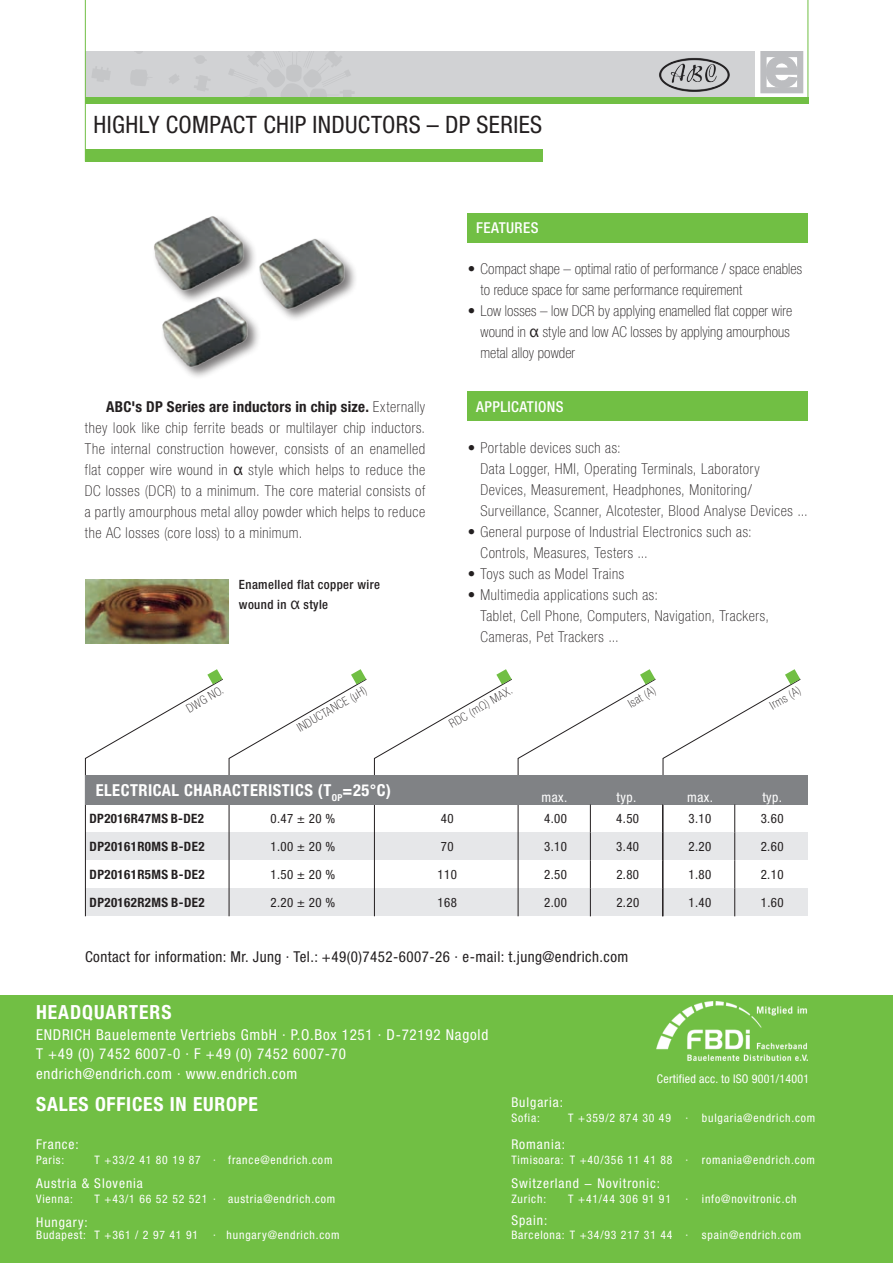
<style>
.page{position:relative;width:893px;height:1263px;background:#fff}
.page>*{position:absolute;margin:0;border:0;box-sizing:border-box;transform-origin:0 0}
.t1{font:condensed 24px "Helvetica Neue LT Std";letter-spacing:.015em;color:#231f20}
.t2{font:700 condensed 19.5px "Helvetica Neue LT Std";letter-spacing:.04em;color:#fff}
.t3{font:700 condensed 16.5px "Helvetica Neue LT Std";letter-spacing:.03em;color:#fff}
.t4{font:100 condensed 15px/21px "Helvetica Neue LT Std";letter-spacing:.035em;color:#231f20}
.t5{font:100 condensed 15px/21px "Helvetica Neue LT Std";letter-spacing:.01em;color:#231f20}
.t6{font:condensed 15px/19.5px "Helvetica Neue LT Std";letter-spacing:.05em;color:#fff}
.t7{font:condensed 15px "Helvetica Neue LT Std";letter-spacing:.03em;color:#231f20}
.t8{font:500 condensed 15px "Helvetica Neue LT Std";letter-spacing:.03em;color:#fff}
.t9{font:condensed 13.5px "Helvetica Neue LT Std";letter-spacing:.07em;color:#fff}
.t10{font:condensed 12.9px "Helvetica Neue LT Std";letter-spacing:.03em;color:#231f20}
.t11{font:700 condensed 12.9px "Helvetica Neue LT Std";letter-spacing:.03em;color:#231f20}
.t12{font:500 condensed 12.75px/19.8px "Helvetica Neue LT Std";letter-spacing:.03em;color:#231f20}
.t13{font:100 condensed 12px "Helvetica Neue LT Std";color:#231f20}
.t14{font:condensed 12px "Helvetica Neue LT Std";letter-spacing:.02em;color:#fff}
.t15{font:condensed 11.7px "Helvetica Neue LT Std";letter-spacing:.07em;color:#fff}
.s1{font-weight:700}
.s2{font-family:"Franklin Gothic";font-weight:400;font-stretch:normal;font-size:16.5px}
</style>
<div class="page">
<div style="left:760px;top:51px;width:43px;height:42px;border:6px solid #bcbdc0"></div>
<svg style="left:764px;top:55px;width:34px;height:36px"></svg>
<hr style="left:808px;top:0;width:1px;height:102px;background:#71bf44">
<div style="left:86px;top:51px;width:669px;height:51px;background:#d1d2d4"></div>
<svg style="left:169px;top:74px;width:10px;height:10px"></svg>
<svg style="left:92px;top:66px;width:18px;height:16px"></svg>
<svg style="left:194px;top:75px;width:16px;height:16px"></svg>
<svg style="left:131px;top:70px;width:16px;height:16px"></svg>
<svg style="left:228px;top:51px;width:127px;height:47px"></svg>
<svg style="left:195px;top:56px;width:11px;height:8px"></svg>
<svg style="left:135px;top:51px;width:8px;height:3px"></svg>
<hr style="left:85px;top:0;width:1px;height:162px;background:#71bf44">
<div style="left:85px;top:98px;width:723px;height:6px;background:#71bf44"></div>
<div style="left:0;top:995px;width:893px;height:268px;background:#71bf44"></div>
<img style="left:657px;top:1001px;width:151px;height:59px">
<div style="left:85px;top:149px;width:458px;height:13px;background:#71bf44"></div>
<img style="left:659px;top:58px;width:71px;height:33px">
<div style="left:468px;top:213px;width:340px;height:29px;background:#71bf44"></div>
<div style="left:468px;top:391px;width:340px;height:30px;background:#71bf44"></div>
<img style="left:164px;top:338px;width:95px;height:39px">
<img style="left:154px;top:216px;width:202px;height:122px">
<div style="left:85px;top:832px;width:723px;height:28px;background:#e6e7e9"></div>
<div style="left:85px;top:888px;width:723px;height:28px;background:#e6e7e9"></div>
<svg style="left:85px;top:669px;width:282px;height:248px"></svg>
<div style="left:85px;top:775px;width:723px;height:29px;background:#808285"></div>
<svg style="left:374px;top:669px;width:282px;height:248px"></svg>
<svg style="left:662px;top:669px;width:139px;height:248px"></svg>
<img style="left:85px;top:580px;width:143px;height:63px">
<h1 class="t1" style="left:94px;top:111px;width:450px">HIGHLY COMPACT CHIP INDUCTORS – DP SERIES</h1>
<p class="t8" style="left:476px;top:219px;width:64px">FEATURES</p>
<p class="t4" style="left:85px;top:396px;width:342px;text-align:justify;text-indent:21px"><span class="s1">ABC's DP Series are inductors in chip size.</span> Externally they look like chip ferrite beads or multilayer chip inductors.<br>The internal construction however, consists of an enamelled flat copper wire wound in <span class="s2">α</span> style which helps to reduce the DC losses (DCR) to a minimum. The core material consists of a partly amourphous metal alloy powder which helps to reduce the AC losses (core loss) to a minimum.</p>
<p class="t12" style="left:239px;top:575px;width:142px">Enamelled flat copper wire wound in <span class="s2">α</span> style</p>
<p class="t5" style="left:480px;top:258px;width:323px;text-indent:-13px">• Compact shape – optimal ratio of performance / space enables to reduce space for same performance requirement</p>
<p class="t5" style="left:480px;top:300px;width:313px;text-indent:-13px">• Low losses – low DCR by applying enamelled flat copper wire wound in <span class="s2">α</span> style and low AC losses by applying amourphous metal alloy powder</p>
<p class="t8" style="left:476px;top:397px;width:89px">APPLICATIONS</p>
<p class="t4" style="left:480px;top:437px;width:329px;text-indent:-13px">• Portable devices such as:<br>Data Logger, HMI, Operating Terminals, Laboratory Devices, Measurement, Headphones, Monitoring/ Surveillance, Scanner, Alcotester, Blood Analyse Devices ...</p>
<p class="t4" style="left:480px;top:521px;width:273px;text-indent:-13px">• General purpose of Industrial Electronics such as:<br>Controls, Measures, Testers ...</p>
<p class="t4" style="left:468px;top:563px;width:158px">• Toys such as Model Trains</p>
<p class="t4" style="left:480px;top:584px;width:290px;text-indent:-13px">• Multimedia applications such as:<br>Tablet, Cell Phone, Computers, Navigation, Trackers,<br>Cameras, Pet Trackers ...</p>
<p class="t13" style="left:184px;top:703px;width:42px;rotate:-30deg">DWG NO.</p>
<p class="t13" style="left:295px;top:722px;width:80px;rotate:-30deg">INDUCTANCE (μH)</p>
<p class="t13" style="left:447px;top:719px;width:72px;rotate:-30deg">RDC (mΩ) MAX.</p>
<p class="t13" style="left:626px;top:698px;width:31px;rotate:-30deg">Isat (A)</p>
<p class="t13" style="left:767px;top:700px;width:35px;rotate:-30deg">Irms (A)</p>
<p class="t3" style="left:96px;top:780px;width:297px">ELECTRICAL CHARACTERISTICS (T<sub>OP</sub>=25°C)</p>
<p class="t11" style="left:90px;top:811px;width:116px">DP2016R47MS B-DE2</p>
<p class="t10" style="left:270px;top:811px;width:66px">0.47 ± 20 %</p>
<p class="t10" style="left:441px;top:811px;width:14px">40</p>
<p class="t10" style="left:544px;top:811px;width:24px">4.00</p>
<p class="t10" style="left:616px;top:811px;width:24px">4.50</p>
<p class="t10" style="left:688px;top:811px;width:24px">3.10</p>
<p class="t10" style="left:761px;top:811px;width:24px">3.60</p>
<p class="t11" style="left:90px;top:839px;width:117px">DP20161R0MS B-DE2</p>
<p class="t10" style="left:270px;top:839px;width:66px">1.00 ± 20 %</p>
<p class="t10" style="left:441px;top:839px;width:14px">70</p>
<p class="t10" style="left:544px;top:839px;width:24px">3.10</p>
<p class="t10" style="left:616px;top:839px;width:24px">3.40</p>
<p class="t10" style="left:688px;top:839px;width:24px">2.20</p>
<p class="t10" style="left:761px;top:839px;width:24px">2.60</p>
<p class="t11" style="left:90px;top:867px;width:117px">DP20161R5MS B-DE2</p>
<p class="t10" style="left:270px;top:867px;width:66px">1.50 ± 20 %</p>
<p class="t10" style="left:438px;top:867px;width:21px">110</p>
<p class="t10" style="left:544px;top:867px;width:24px">2.50</p>
<p class="t10" style="left:616px;top:867px;width:24px">2.80</p>
<p class="t10" style="left:688px;top:867px;width:24px">1.80</p>
<p class="t10" style="left:761px;top:867px;width:24px">2.10</p>
<p class="t11" style="left:90px;top:894px;width:117px">DP20162R2MS B-DE2</p>
<p class="t10" style="left:270px;top:895px;width:66px">2.20 ± 20 %</p>
<p class="t10" style="left:438px;top:895px;width:21px">168</p>
<p class="t10" style="left:544px;top:895px;width:24px">2.00</p>
<p class="t10" style="left:616px;top:895px;width:24px">2.20</p>
<p class="t10" style="left:688px;top:895px;width:24px">1.40</p>
<p class="t10" style="left:761px;top:895px;width:24px">1.60</p>
<p class="t9" style="left:542px;top:789px;width:27px">max.</p>
<p class="t9" style="left:617px;top:789px;width:21px">typ.</p>
<p class="t9" style="left:687px;top:789px;width:27px">max.</p>
<p class="t9" style="left:762px;top:789px;width:21px">typ.</p>
<p class="t7" style="left:85px;top:948px;width:545px">Contact for information: Mr. Jung · Tel.: +49(0)7452-6007-26 · e-mail: t.jung@endrich.com</p>
<h2 class="t2" style="left:36px;top:1000px;width:137px">HEADQUARTERS</h2>
<p class="t6" style="left:36px;top:1024px;width:454px">ENDRICH Bauelemente Vertriebs GmbH · P.O.Box 1251 · D-72192 Nagold<br>T +49 (0) 7452 6007-0 · F +49 (0) 7452 6007-70<br>endrich@endrich.com · www.endrich.com</p>
<h2 class="t2" style="left:36px;top:1092px;width:223px">SALES OFFICES IN EUROPE</h2>
<p class="t9" style="left:36px;top:1136px;width:44px">France:</p>
<p class="t15" style="left:36px;top:1153px;width:30px">Paris:</p>
<p class="t15" style="left:95px;top:1153px;width:239px">T +33/2 41 80 19 87 · france@endrich.com</p>
<p class="t9" style="left:36px;top:1175px;width:108px">Austria &amp; Slovenia</p>
<p class="t15" style="left:36px;top:1192px;width:38px">Vienna:</p>
<p class="t15" style="left:95px;top:1192px;width:242px">T +43/1 66 52 52 521 · austria@endrich.com</p>
<p class="t9" style="left:36px;top:1214px;width:53px">Hungary:</p>
<p class="t15" style="left:36px;top:1228px;width:163px">Budapest: T +361 / 2 97 41 91</p>
<p class="t15" style="left:213px;top:1228px;width:128px">· hungary@endrich.com</p>
<p class="t14" style="left:657px;top:1071px;width:154px">Certified acc. to ISO 9001/14001</p>
<p class="t9" style="left:511px;top:1094px;width:53px">Bulgaria:</p>
<p class="t15" style="left:511px;top:1111px;width:30px">Sofia:</p>
<p class="t15" style="left:568px;top:1111px;width:249px">T +359/2 874 30 49 · bulgaria@endrich.com</p>
<p class="t9" style="left:511px;top:1136px;width:55px">Romania:</p>
<p class="t15" style="left:511px;top:1153px;width:305px">Timisoara: T +40/356 11 41 88 · romania@endrich.com</p>
<p class="t9" style="left:511px;top:1175px;width:150px">Switzerland − Novitronic:</p>
<p class="t15" style="left:511px;top:1192px;width:36px">Zurich:</p>
<p class="t15" style="left:568px;top:1192px;width:230px">T +41/44 306 91 91 · info@novitronic.ch</p>
<p class="t9" style="left:511px;top:1213px;width:37px">Spain:</p>
<p class="t15" style="left:511px;top:1228px;width:291px">Barcelona: T +34/93 217 31 44 · spain@endrich.com</p>
</div>
